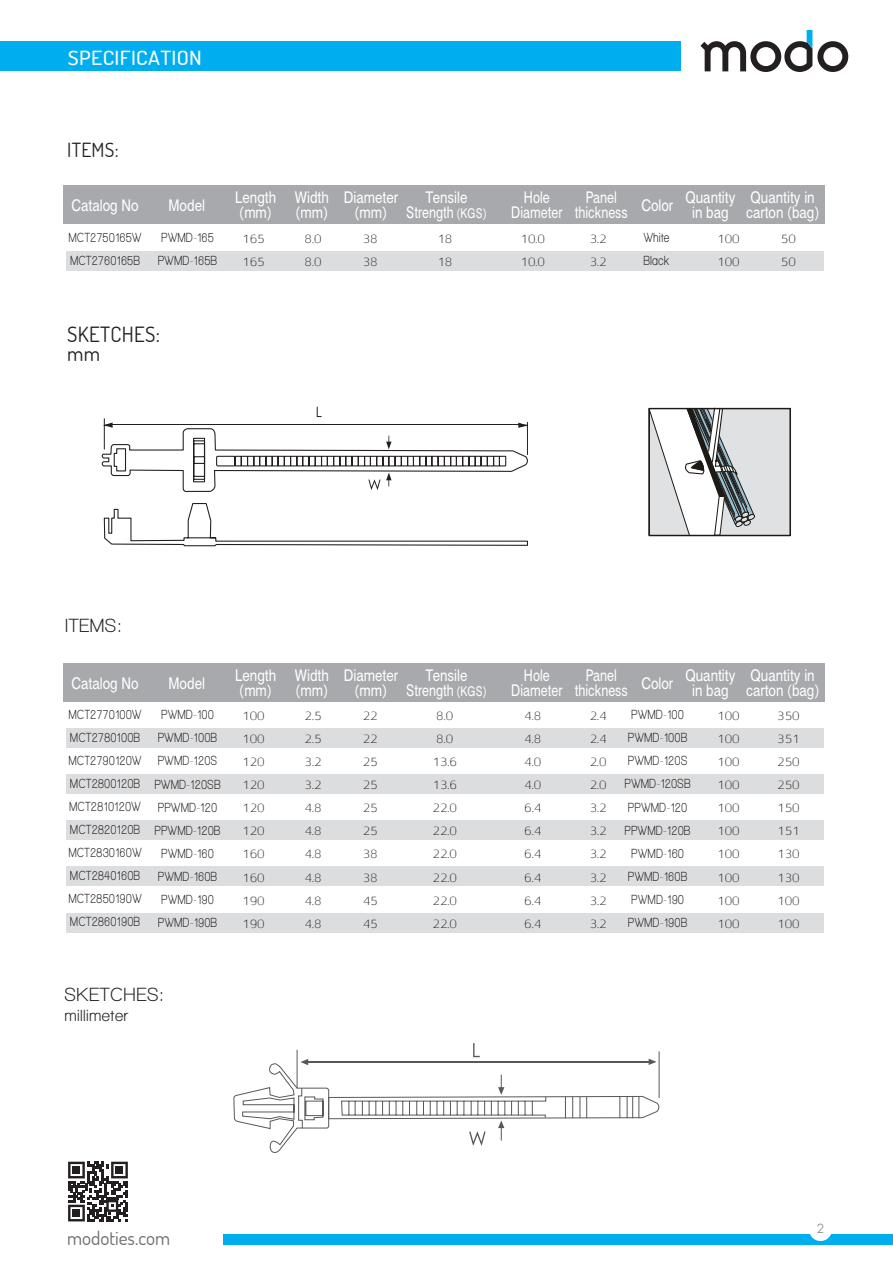
<style>
.page{position:relative;width:893px;height:1263px;background:#fff}
.page>*{position:absolute;margin:0;border:0;box-sizing:border-box;transform-origin:0 0}
.t1{font:21px/19.5px "Terminal Dosis";letter-spacing:.015em;color:#231f20}
.t2{font:700 condensed 19.5px "Walkway";letter-spacing:.05em;color:#231f20;scale:1.24 1}
.t3{font:500 19.5px "Terminal Dosis";letter-spacing:.015em;color:#fff;scale:1.12 1}
.t4{font:19.5px "Terminal Dosis";letter-spacing:.015em;color:#231f20}
.t5{font:19.05px "Terminal Dosis";color:#6c6d70}
.t6{font:18px/15px "Rega Lifney MF";color:#fff;scale:.85 1}
.t7{font:18px/15px "Rega Lifney MF";color:#fff;text-align:center;scale:.8 1}
.t8{font:700 condensed 16.5px "Walkway";letter-spacing:.05em;color:#231f20;scale:1.24 1}
.t9{font:300 15px/23.1px "Rega Lifney MF";color:#231f20}
.t10{font:700 condensed 13.5px/23.1px "Walkway";letter-spacing:.05em;color:#231f20}
.t11{font:300 12px "Comfortaa";color:#808285}
.s1{font-size:15px}
</style>
<div class="page">
<div style="left:63px;top:663px;width:762px;height:39px;background:#a8a9ad"></div>
<div style="left:66px;top:728px;width:758px;height:19px;background:#dcdddf"></div>
<div style="left:66px;top:774px;width:758px;height:19px;background:#dcdddf"></div>
<div style="left:66px;top:820px;width:758px;height:20px;background:#dcdddf"></div>
<div style="left:66px;top:866px;width:758px;height:20px;background:#dcdddf"></div>
<div style="left:66px;top:913px;width:758px;height:19px;background:#dcdddf"></div>
<div style="left:63px;top:185px;width:762px;height:39px;background:#a8a9ad"></div>
<div style="left:66px;top:251px;width:758px;height:20px;background:#dcdddf"></div>
<div style="left:649px;top:408px;width:142px;height:128px;background:#e0e1e3"></div>
<svg style="left:649px;top:407px;width:108px;height:127px"></svg>
<div style="left:648px;top:408px;width:143px;height:128px;border:1px solid #1d1a16"></div>
<svg style="left:317px;top:407px;width:5px;height:10px"></svg>
<svg style="left:102px;top:428px;width:426px;height:119px"></svg>
<hr style="left:527px;top:422px;width:1px;height:33px;background:#231f20">
<hr style="left:110px;top:424px;width:412px;height:1px;background:#231f20">
<hr style="left:104px;top:419px;width:1px;height:30px;background:#231f20">
<svg style="left:216px;top:455px;width:291px;height:12px"></svg>
<svg style="left:518px;top:422px;width:10px;height:6px"></svg>
<svg style="left:104px;top:422px;width:9px;height:6px"></svg>
<svg style="left:233px;top:1043px;width:427px;height:110px"></svg>
<svg style="left:700px;top:30px;width:148px;height:42px"></svg>
<div style="left:1px;top:42px;width:680px;height:29px;background:#00aeef"></div>
<div style="left:223px;top:1234px;width:670px;height:10px;background:#00aeef"></div>
<div style="left:809px;top:1218px;width:23px;height:23px;background:#fff;border-radius:50%"></div>
<svg style="left:68px;top:1162px;width:60px;height:59px"></svg>
<h2 class="t3" style="left:68px;top:45px;width:121px">SPECIFICATION</h2>
<h2 class="t4" style="left:67px;top:137px;width:53px">ITEMS:</h2>
<h3 class="t6" style="left:71px;top:199px;width:81px">Catalog No</h3>
<h3 class="t6" style="left:746px;top:192px;width:88px">Quantity in carton (bag)</h3>
<h3 class="t6" style="left:685px;top:192px;width:60px;text-align:center">Quantity in bag</h3>
<h3 class="t6" style="left:235px;top:192px;width:50px">Length (mm)</h3>
<h3 class="t6" style="left:344px;top:192px;width:65px;text-align:center">Diameter (mm)</h3>
<h3 class="t7" style="left:511px;top:192px;width:65px">Hole<br>Diameter</h3>
<h3 class="t7" style="left:575px;top:192px;width:68px">Panel thickness</h3>
<h3 class="t6" style="left:295px;top:192px;width:41px">Width (mm)</h3>
<h3 class="t6" style="left:406px;top:192px;width:96px;text-align:center">Tensile<br>Strength <span class="s1">(KGS)</span></h3>
<h3 class="t6" style="left:169px;top:199px;width:44px">Model</h3>
<h3 class="t6" style="left:641px;top:199px;width:39px">Color</h3>
<p class="t10" style="left:69px;top:226px;width:74px">MCT2750165W<br>MCT2760165B</p>
<p class="t10" style="left:158px;top:226px;width:60px">PWMD-165<br>PWMD-165B</p>
<p class="t10" style="left:644px;top:226px;width:27px">White<br>Black</p>
<p class="t9" style="left:242px;top:228px;width:24px">165<br>165</p>
<p class="t9" style="left:304px;top:228px;width:19px">8.0<br>8.0</p>
<p class="t9" style="left:363px;top:228px;width:16px">38<br>38</p>
<p class="t9" style="left:437px;top:228px;width:16px">18<br>18</p>
<p class="t9" style="left:781px;top:228px;width:16px">50<br>50</p>
<p class="t9" style="left:520px;top:228px;width:26px">10.0<br>10.0</p>
<p class="t9" style="left:590px;top:228px;width:19px">3.2<br>3.2</p>
<p class="t9" style="left:717px;top:228px;width:24px">100<br>100</p>
<h1 class="t1" style="left:67px;top:324px;width:94px">SKETCHES: mm</h1>
<h2 class="t2" style="left:66px;top:615px;width:47px">ITEMS:</h2>
<h3 class="t6" style="left:71px;top:677px;width:81px">Catalog No</h3>
<h3 class="t6" style="left:746px;top:669px;width:88px">Quantity in carton (bag)</h3>
<h3 class="t6" style="left:685px;top:669px;width:60px;text-align:center">Quantity in bag</h3>
<h3 class="t6" style="left:235px;top:669px;width:50px">Length (mm)</h3>
<h3 class="t6" style="left:344px;top:669px;width:65px;text-align:center">Diameter (mm)</h3>
<h3 class="t7" style="left:511px;top:669px;width:65px">Hole<br>Diameter</h3>
<h3 class="t7" style="left:575px;top:669px;width:68px">Panel thickness</h3>
<h3 class="t6" style="left:295px;top:669px;width:41px">Width (mm)</h3>
<h3 class="t6" style="left:406px;top:669px;width:96px;text-align:center">Tensile<br>Strength <span class="s1">(KGS)</span></h3>
<h3 class="t6" style="left:169px;top:677px;width:44px">Model</h3>
<h3 class="t6" style="left:641px;top:677px;width:39px">Color</h3>
<p class="t10" style="left:69px;top:703px;width:74px;text-align:justify">MCT2770100W MCT2780100B MCT2790120W MCT2800120B MCT2810120W MCT2820120B MCT2830160W MCT2840160B MCT2850190W MCT2860190B</p>
<p class="t10" style="left:155px;top:703px;width:67px;text-align:center">PWMD-100<br>PWMD-100B<br>PWMD-120S<br>PWMD-120SB<br>PPWMD-120<br>PPWMD-120B<br>PWMD-160<br>PWMD-160B<br>PWMD-190<br>PWMD-190B</p>
<p class="t10" style="left:625px;top:703px;width:67px;text-align:center">PWMD-100<br>PWMD-100B<br>PWMD-120S<br>PWMD-120SB<br>PPWMD-120<br>PPWMD-120B<br>PWMD-160<br>PWMD-160B<br>PWMD-190<br>PWMD-190B</p>
<p class="t9" style="left:524px;top:704px;width:19px;text-align:justify">4.8<br>4.8<br>4.0<br>4.0<br>6.4<br>6.4<br>6.4<br>6.4<br>6.4<br>6.4</p>
<p class="t9" style="left:590px;top:704px;width:19px;text-align:justify">2.4<br>2.4<br>2.0<br>2.0<br>3.2<br>3.2<br>3.2<br>3.2<br>3.2<br>3.2</p>
<p class="t9" style="left:717px;top:704px;width:24px;text-align:justify">100<br>100<br>100<br>100<br>100<br>100<br>100<br>100<br>100<br>100</p>
<p class="t9" style="left:242px;top:704px;width:24px;text-align:justify">100<br>100<br>120<br>120<br>120<br>120<br>160<br>160<br>190<br>190</p>
<p class="t9" style="left:304px;top:704px;width:19px;text-align:justify">2.5<br>2.5<br>3.2<br>3.2<br>4.8<br>4.8<br>4.8<br>4.8<br>4.8<br>4.8</p>
<p class="t9" style="left:363px;top:704px;width:16px;text-align:justify">22<br>22<br>25<br>25<br>25<br>25<br>38<br>38<br>45<br>45</p>
<p class="t9" style="left:433px;top:704px;width:26px">8.0<br>8.0<br>13.6<br>13.6<br>22.0<br>22.0<br>22.0<br>22.0<br>22.0<br>22.0</p>
<p class="t9" style="left:777px;top:704px;width:24px;text-align:justify">350<br>351<br>250<br>250<br>150<br>151<br>130<br>130<br>100<br>100</p>
<h2 class="t2" style="left:65px;top:984px;width:81px">SKETCHES:</h2>
<p class="t8" style="left:65px;top:1006px;width:53px">millimeter</p>
<h3 class="t5" style="left:67px;top:1225px;width:105px">modoties.com</h3>
<p class="t11" style="left:817px;top:1220px;width:8px">2</p>
</div>
